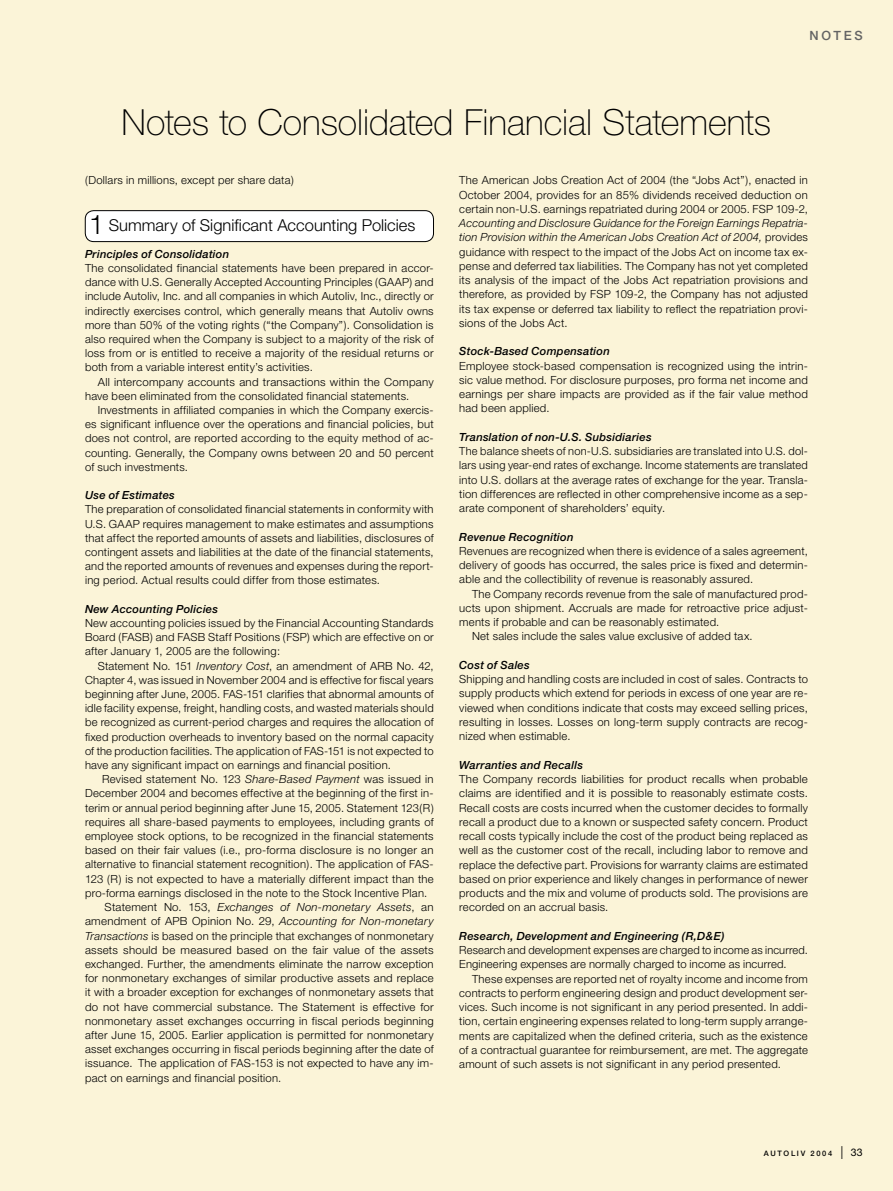
<style>
.page{position:relative;width:893px;height:1191px;background:#fbf4d8}
.page>*{position:absolute;margin:0;border:0;box-sizing:border-box;transform-origin:0 0}
.Autoliv_heading{font:100 36px "Helvetica Neue";letter-spacing:-.005em;color:#000}
.Autoliv_Nottext_RubrikSiffra{font:300 16.5px "Helvetica Neue";color:#000}
.t1{font:500 12.75px "Helvetica Neue";letter-spacing:.21em;color:#636363}
.Autoliv_Nottext{font:300 11.25px/14.2px "Helvetica Neue";letter-spacing:.02em;color:#000;text-align:justify}
.Autoliv_Nottext_indrag{font:300 11.25px/14.2px "Helvetica Neue";letter-spacing:.02em;color:#000;text-align:justify}
.Autoliv_Nottext_Sub-title_2{font:italic 500 11.25px "Helvetica Neue";letter-spacing:.02em;color:#000}
.t2{font:10.5px "Helvetica Neue";color:#000}
.t3{font:500 7.5px "Helvetica Neue";letter-spacing:.225em;color:#000}
.s1{font-size:26.85px}
.s2{font-style:italic}
.s3{font-weight:100;font-size:18px}
</style>
<div class="page">
<svg style="left:85px;top:210px;width:349px;height:32px;background:#eee"></svg>
<p class="Autoliv_heading" style="left:122px;top:101px;width:651px">Notes to Consolidated Financial Statements</p>
<p class="t1" style="left:809px;top:28px;width:55px">NOTES</p>
<p class="Autoliv_Nottext" style="left:85px;top:173px;width:210px">(Dollars in millions, except per share data)</p>
<p class="Autoliv_Nottext_RubrikSiffra" style="left:89px;top:215px;width:328px"><span class="s1">1</span> Summary of Significant Accounting Policies</p>
<p class="Autoliv_Nottext_Sub-title_2" style="left:85px;top:247px;width:146px">Principles of Consolidation</p>
<p class="Autoliv_Nottext" style="left:85px;top:260px;width:350px">The consolidated financial statements have been prepared in accor&shy;dance with U.S. Generally Accepted Accounting Principles (GAAP) and include Autoliv, Inc. and all companies in which Autoliv, Inc., directly or indirectly exercises control, which generally means that Autoliv owns more than 50% of the voting rights (“the Company”). Consolidation is also required when the Company is subject to a majority of the risk of loss from or is entitled to receive a majority of the residual returns or both from a variable interest entity’s activities.</p>
<p class="Autoliv_Nottext_indrag" style="left:85px;top:374px;width:350px;text-indent:13px">All intercompany accounts and transactions within the Company have been eliminated from the consolidated financial statements.</p>
<p class="Autoliv_Nottext_indrag" style="left:85px;top:402px;width:350px;text-indent:13px">Investments in affiliated companies in which the Company exercis&shy;es significant influence over the operations and financial policies, but does not control, are reported according to the equity method of ac&shy;counting. Generally, the Company owns between 20 and 50 percent of such investments.</p>
<p class="Autoliv_Nottext_Sub-title_2" style="left:85px;top:488px;width:91px">Use of Estimates</p>
<p class="Autoliv_Nottext" style="left:85px;top:502px;width:350px">The preparation of consolidated financial statements in conformity with U.S. GAAP requires management to make estimates and assumptions that affect the reported amounts of assets and liabilities, disclosures of contingent assets and liabilities at the date of the financial statements, and the reported amounts of revenues and expenses during the report&shy;ing period. Actual results could differ from those estimates.</p>
<p class="Autoliv_Nottext_Sub-title_2" style="left:85px;top:602px;width:135px">New Accounting Policies</p>
<p class="Autoliv_Nottext" style="left:85px;top:615px;width:350px">New accounting policies issued by the Financial Accounting Standards Board (FASB) and FASB Staff Positions (FSP) which are effective on or after January 1, 2005 are the following:</p>
<p class="Autoliv_Nottext_indrag" style="left:85px;top:658px;width:350px;text-indent:13px">Statement No. 151 <span class="s2">Inventory Cost</span>, an amendment of ARB No. 42, Chapter 4, was issued in November 2004 and is effective for fiscal years beginning after June, 2005. FAS-151 clarifies that abnormal amounts of idle facility expense, freight, handling costs, and wasted materials should be recognized as current-period charges and requires the allocation of fixed production overheads to inventory based on the normal capacity of the production facilities. The application of FAS-151 is not expected to have any significant impact on earnings and financial position.</p>
<p class="Autoliv_Nottext_indrag" style="left:85px;top:772px;width:350px;text-indent:17px">Revised statement No. 123 <span class="s2">Share-Based Payment</span> was issued in December 2004 and becomes effective at the beginning of the first in&shy;terim or annual period beginning after June 15, 2005. Statement 123(R) requires all share-based payments to employees, including grants of employee stock options, to be recognized in the financial statements based on their fair values (i.e., pro-forma disclosure is no longer an alternative to financial statement recognition). The application of FAS-123 (R) is not expected to have a materially different impact than the pro-forma earnings disclosed in the note to the Stock Incentive Plan.</p>
<p class="Autoliv_Nottext_indrag" style="left:85px;top:899px;width:350px;text-indent:19px">Statement No. 153, <span class="s2">Exchanges of Non-monetary Assets</span>, an amendment of APB Opinion No. 29, <span class="s2">Accounting for Non-monetary Transactions</span> is based on the principle that exchanges of nonmonetary assets should be measured based on the fair value of the assets exchanged. Further, the amendments eliminate the narrow exception for nonmonetary exchanges of similar productive assets and replace it with a broader exception for exchanges of nonmonetary assets that do not have commercial substance. The Statement is effective for nonmonetary asset exchanges occurring in fiscal periods beginning after June 15, 2005. Earlier application is permitted for nonmonetary asset exchanges occurring in fiscal periods beginning after the date of issuance. The application of FAS-153 is not expected to have any im&shy;pact on earnings and financial position.</p>
<p class="Autoliv_Nottext" style="left:459px;top:173px;width:350px">The American Jobs Creation Act of 2004 (the “Jobs Act”), enacted in October 2004, provides for an 85% dividends received deduction on certain non-U.S. earnings repatriated during 2004 or 2005. FSP 109-2, <span class="s2">Accounting and Disclosure Guidance for the Foreign Earnings Repatria&shy;tion Provision within the American Jobs Creation Act of 2004,</span> provides guidance with respect to the impact of the Jobs Act on income tax ex&shy;pense and deferred tax liabilities. The Company has not yet completed its analysis of the impact of the Jobs Act repatriation provisions and therefore, as provided by FSP 109-2, the Company has not adjusted its tax expense or deferred tax liability to reflect the repatriation provi&shy;sions of the Jobs Act.</p>
<p class="Autoliv_Nottext_Sub-title_2" style="left:459px;top:345px;width:152px">Stock-Based Compensation</p>
<p class="Autoliv_Nottext" style="left:459px;top:358px;width:350px">Employee stock-based compensation is recognized using the intrin&shy;sic value method. For disclosure purposes, pro forma net income and earnings per share impacts are provided as if the fair value method had been applied.</p>
<p class="Autoliv_Nottext_Sub-title_2" style="left:459px;top:430px;width:194px">Translation of non-U.S. Subsidiaries</p>
<p class="Autoliv_Nottext" style="left:459px;top:444px;width:350px">The balance sheets of non-U.S. subsidiaries are translated into U.S. dol&shy;lars using year-end rates of exchange. Income statements are translated into U.S. dollars at the average rates of exchange for the year. Transla&shy;tion differences are reflected in other comprehensive income as a sep&shy;arate component of shareholders’ equity.</p>
<p class="Autoliv_Nottext_Sub-title_2" style="left:459px;top:530px;width:116px">Revenue Recognition</p>
<p class="Autoliv_Nottext" style="left:459px;top:543px;width:350px">Revenues are recognized when there is evidence of a sales agreement, delivery of goods has occurred, the sales price is fixed and determin&shy;able and the collectibility of revenue is reasonably assured.</p>
<p class="Autoliv_Nottext_indrag" style="left:459px;top:586px;width:350px;text-indent:13px">The Company records revenue from the sale of manufactured prod&shy;ucts upon shipment. Accruals are made for retroactive price adjust&shy;ments if probable and can be reasonably estimated.</p>
<p class="Autoliv_Nottext_indrag" style="left:472px;top:629px;width:282px">Net sales include the sales value exclusive of added tax.</p>
<p class="Autoliv_Nottext_Sub-title_2" style="left:459px;top:658px;width:72px">Cost of Sales</p>
<p class="Autoliv_Nottext" style="left:459px;top:672px;width:350px">Shipping and handling costs are included in cost of sales. Contracts to supply products which extend for periods in excess of one year are re&shy;viewed when conditions indicate that costs may exceed selling prices, resulting in losses. Losses on long-term supply contracts are recog&shy;nized when estimable.</p>
<p class="Autoliv_Nottext_Sub-title_2" style="left:459px;top:758px;width:125px">Warranties and Recalls</p>
<p class="Autoliv_Nottext" style="left:459px;top:771px;width:350px">The Company records liabilities for product recalls when probable claims are identified and it is possible to reasonably estimate costs.<br>Recall costs are costs incurred when the customer decides to formally recall a product due to a known or suspected safety concern. Product recall costs typically include the cost of the product being replaced as well as the customer cost of the recall, including labor to remove and replace the defective part. Provisions for warranty claims are estimated based on prior experience and likely changes in performance of newer products and the mix and volume of products sold. The provisions are recorded on an accrual basis.</p>
<p class="Autoliv_Nottext_Sub-title_2" style="left:459px;top:929px;width:267px">Research, Development and Engineering (R,D&amp;E)</p>
<p class="Autoliv_Nottext" style="left:459px;top:942px;width:350px">Research and development expenses are charged to income as incurred.<br>Engineering expenses are normally charged to income as incurred.</p>
<p class="Autoliv_Nottext_indrag" style="left:459px;top:971px;width:350px;text-indent:13px">These expenses are reported net of royalty income and income from contracts to perform engineering design and product development ser&shy;vices. Such income is not significant in any period presented. In addi&shy;tion, certain engineering expenses related to long-term supply arrange&shy;ments are capitalized when the defined criteria, such as the existence of a contractual guarantee for reimbursement, are met. The aggregate amount of such assets is not significant in any period presented.</p>
<p class="t3" style="left:764px;top:1148px;width:70px">AUTOLIV 2004</p>
<p class="t2" style="left:840px;top:1145px;width:24px"><span class="s3">I</span> 33</p>
</div>
